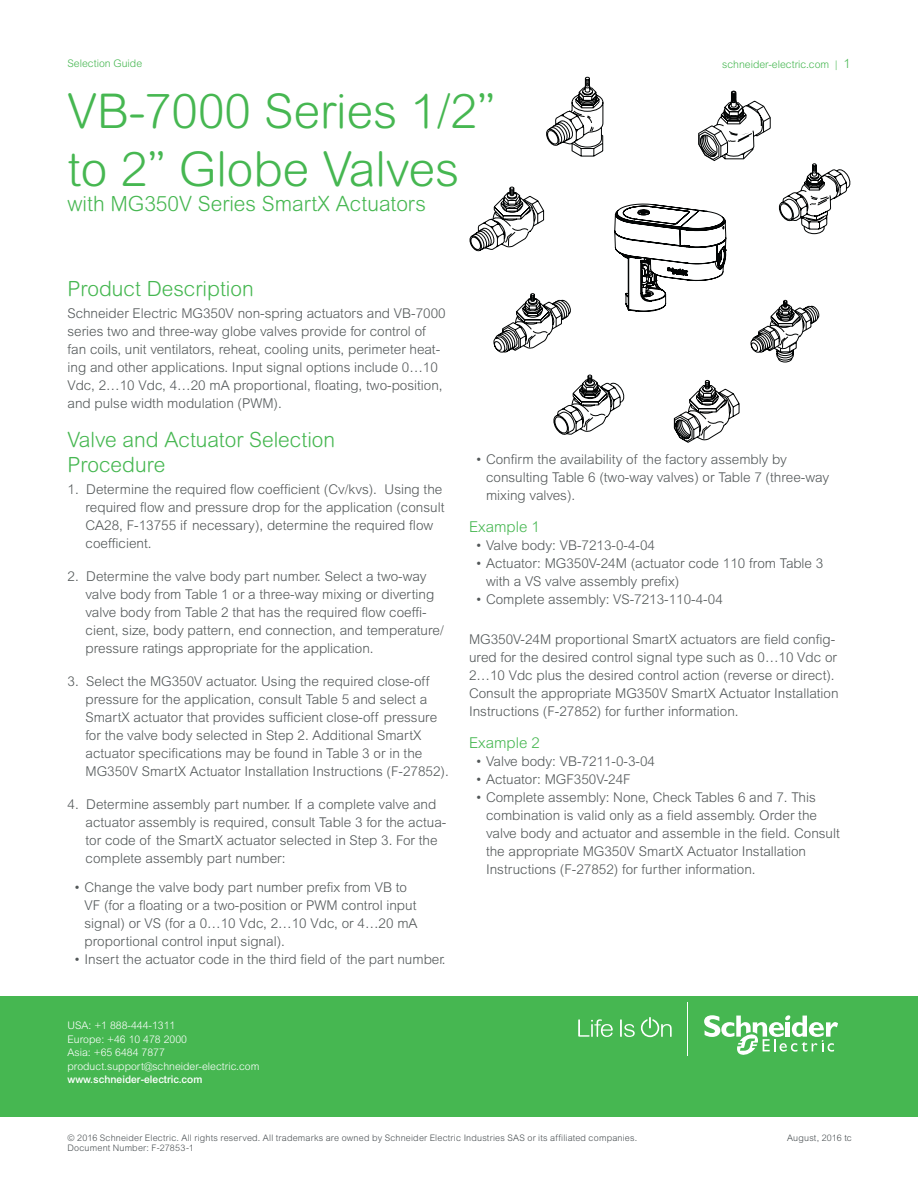
<style>
.page{position:relative;width:918px;height:1188px;background:#fff}
.page>*{position:absolute;margin:0;border:0;box-sizing:border-box;transform-origin:0 0}
.t1{font:300 48px/57.6px "Arial Rounded MT Std";color:#46b751}
.Subhead_Style_02inbo{font:300 21px/25.2px "Arial Rounded MT Std";color:#46b751}
.Subhead_Style_02{font:300 21px "Arial Rounded MT Std";color:#46b751}
.Subhead_Style_03{font:300 15px "Arial MT Std";color:#46b751}
.Body_Copy_Style{font:300 13.5px/18px "Arial MT Std";color:#525758}
.t2{font:300 10.5px/13.5px "Arial MT Std";color:#fff}
.t3{font:500 10.5px "Arial MT Std";color:#fff}
.Page_Number{font:300 10.5px "Arial MT Std";color:#46b751}
.Header_Style_1{font:300 10.5px "Arial MT Std";color:#46b751}
.Disclosure__Part___D{font:300 9px "Arial MT Std";letter-spacing:.02em;color:#4a5053}
.s1{font-size:12.75px}
</style>
<div class="page">
<div style="left:0;top:997px;width:918px;height:120px;background:#46b751"></div>
<svg style="left:578px;top:1019px;width:35px;height:18px"></svg>
<svg style="left:620px;top:1019px;width:15px;height:18px"></svg>
<svg style="left:641px;top:1017px;width:31px;height:20px"></svg>
<svg style="left:704px;top:1015px;width:134px;height:40px"></svg>
<hr style="left:687px;top:1002px;width:1px;height:53px;background:#fff">
<svg style="left:470px;top:77px;width:380px;height:366px"></svg>
<p class="Header_Style_1" style="left:68px;top:58px;width:76px">Selection Guide</p>
<p class="Page_Number" style="left:722px;top:58px;width:130px">schneider-electric.com | <span class="s1">1</span></p>
<h1 class="t1" style="left:68px;top:83px;width:429px">VB-7000 Series 1/2” to 2” Globe Valves</h1>
<h2 class="Subhead_Style_02inbo" style="left:68px;top:191px;width:360px">with MG350V Series SmartX Actuators</h2>
<p class="Subhead_Style_02" style="left:68px;top:276px;width:188px">Product Description</p>
<p class="Body_Copy_Style" style="left:68px;top:304px;width:380px">Schneider Electric MG350V non-spring actuators and VB-7000 series two and three-way globe valves provide for control of fan coils, unit ventilators, reheat, cooling units, perimeter heat&shy;ing and other applications. Input signal options include 0…10<br>Vdc, 2…10 Vdc, 4…20 mA proportional, floating, two-position, and pulse width modulation (PWM).</p>
<p class="Subhead_Style_02inbo" style="left:68px;top:427px;width:269px">Valve and Actuator Selection<br>Procedure</p>
<p class="Body_Copy_Style" style="left:86px;top:480px;width:360px;text-indent:-18px">1. Determine the required flow coefficient (Cv/kvs). Using the required flow and pressure drop for the application (consult CA28, F-13755 if necessary), determine the required flow coefficient.</p>
<p class="Body_Copy_Style" style="left:86px;top:567px;width:360px;text-indent:-18px">2. Determine the valve body part number. Select a two-way valve body from Table 1 or a three-way mixing or diverting valve body from Table 2 that has the required flow coeffi&shy;cient, size, body pattern, end connection, and temperature/ pressure ratings appropriate for the application.</p>
<p class="Body_Copy_Style" style="left:86px;top:673px;width:365px;text-indent:-18px">3. Select the MG350V actuator. Using the required close-off pressure for the application, consult Table 5 and select a SmartX actuator that provides sufficient close-off pressure for the valve body selected in Step 2. Additional SmartX actuator specifications may be found in Table 3 or in the MG350V SmartX Actuator Installation Instructions (F-27852).</p>
<p class="Body_Copy_Style" style="left:86px;top:796px;width:362px;text-indent:-18px">4. Determine assembly part number. If a complete valve and actuator assembly is required, consult Table 3 for the actua&shy;tor code of the SmartX actuator selected in Step 3. For the complete assembly part number:</p>
<p class="Body_Copy_Style" style="left:85px;top:878px;width:335px;text-indent:-11px">• Change the valve body part number prefix from VB to VF (for a floating or a two-position or PWM control input signal) or VS (for a 0…10 Vdc, 2…10 Vdc, or 4…20 mA proportional control input signal).</p>
<p class="Body_Copy_Style" style="left:74px;top:950px;width:373px">• Insert the actuator code in the third field of the part number.</p>
<p class="t2" style="left:68px;top:1019px;width:194px">USA: +1 888-444-1311<br>Europe: +46 10 478 2000<br>Asia: +65 6484 7877 product.support@schneider-electric.com</p>
<p class="t3" style="left:68px;top:1073px;width:136px">www.schneider-electric.com</p>
<p class="Body_Copy_Style" style="left:486px;top:451px;width:345px;text-indent:-11px">• Confirm the availability of the factory assembly by consulting Table 6 (two-way valves) or Table 7 (three-way mixing valves).</p>
<p class="Subhead_Style_03" style="left:469px;top:518px;width:72px">Example 1</p>
<p class="Body_Copy_Style" style="left:475px;top:536px;width:181px">• Valve body: VB-7213-0-4-04</p>
<p class="Body_Copy_Style" style="left:486px;top:554px;width:339px;text-indent:-11px">• Actuator: MG350V-24M (actuator code 110 from Table 3 with a VS valve assembly prefix)</p>
<p class="Body_Copy_Style" style="left:475px;top:590px;width:249px">• Complete assembly: VS-7213-110-4-04</p>
<p class="Body_Copy_Style" style="left:469px;top:630px;width:371px">MG350V-24M proportional SmartX actuators are field config&shy;ured for the desired control signal type such as 0…10 Vdc or 2…10 Vdc plus the desired control action (reverse or direct).<br>Consult the appropriate MG350V SmartX Actuator Installation Instructions (F-27852) for further information.</p>
<p class="Subhead_Style_03" style="left:469px;top:734px;width:72px">Example 2</p>
<p class="Body_Copy_Style" style="left:475px;top:752px;width:181px">• Valve body: VB-7211-0-3-04</p>
<p class="Body_Copy_Style" style="left:475px;top:770px;width:157px">• Actuator: MGF350V-24F</p>
<p class="Body_Copy_Style" style="left:486px;top:788px;width:355px;text-indent:-11px">• Complete assembly: None, Check Tables 6 and 7. This combination is valid only as a field assembly. Order the valve body and actuator and assemble in the field. Consult the appropriate MG350V SmartX Actuator Installation Instructions (F-27852) for further information.</p>
<p class="Disclosure__Part___D" style="left:68px;top:1132px;width:571px">© 2016 Schneider Electric. All rights reserved. All trademarks are owned by Schneider Electric Industries SAS or its affiliated companies.</p>
<p class="Disclosure__Part___D" style="left:787px;top:1132px;width:66px">August, 2016 tc</p>
<p class="Disclosure__Part___D" style="left:68px;top:1143px;width:128px">Document Number: F-27853-1</p>
</div>
